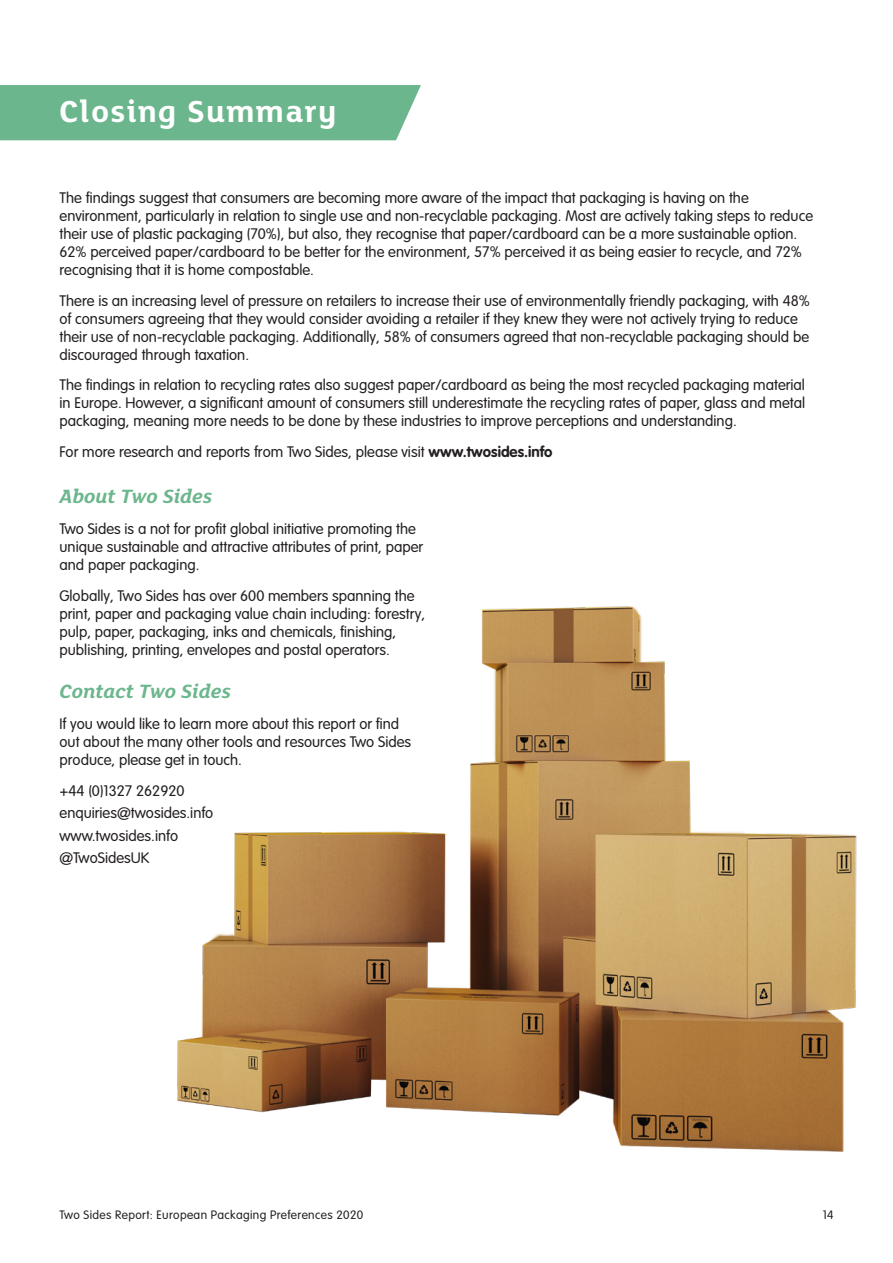
<style>
.page{position:relative;width:893px;height:1263px;background:#fff}
.page>*{position:absolute;margin:0;border:0;box-sizing:border-box;transform-origin:0 0}
.t1{font:700 33px "FS Lola";letter-spacing:.04em;color:#fff}
.t2{font:italic 700 21px "FS Lola";color:#6cb68d}
.t3{font:300 15px/18px "VAG Rounded LT Pro";color:#231f20}
.t4{font:300 12px "VAG Rounded LT Pro";letter-spacing:.03em;color:#231f20}
.s1{font-weight:700}
</style>
<div class="page">
<div style="left:0;top:85px;width:421px;height:55px;background:#6cb68d"></div>
<img style="left:177px;top:606px;width:680px;height:546px">
<h1 class="t1" style="left:60px;top:98px;width:278px">Closing Summary</h1>
<p class="t3" style="left:60px;top:189px;width:755px">The findings suggest that consumers are becoming more aware of the impact that packaging is having on the environment, particularly in relation to single use and non-recyclable packaging. Most are actively taking steps to reduce their use of plastic packaging (70%), but also, they recognise that paper/cardboard can be a more sustainable option.<br>62% perceived paper/cardboard to be better for the environment, 57% perceived it as being easier to recycle, and 72% recognising that it is home compostable.</p>
<p class="t3" style="left:60px;top:292px;width:752px">There is an increasing level of pressure on retailers to increase their use of environmentally friendly packaging, with 48% of consumers agreeing that they would consider avoiding a retailer if they knew they were not actively trying to reduce their use of non-recyclable packaging. Additionally, 58% of consumers agreed that non-recyclable packaging should be discouraged through taxation.</p>
<p class="t3" style="left:60px;top:377px;width:747px;text-align:justify">The findings in relation to recycling rates also suggest paper/cardboard as being the most recycled packaging material in Europe. However, a significant amount of consumers still underestimate the recycling rates of paper, glass and metal packaging, meaning more needs to be done by these industries to improve perceptions and understanding.</p>
<p class="t3" style="left:60px;top:443px;width:494px">For more research and reports from Two Sides, please visit <span class="s1">www.twosides.info</span></p>
<h2 class="t2" style="left:60px;top:488px;width:154px">About Two Sides</h2>
<p class="t3" style="left:60px;top:520px;width:365px">Two Sides is a not for profit global initiative promoting the unique sustainable and attractive attributes of print, paper and paper packaging.</p>
<p class="t3" style="left:60px;top:587px;width:367px">Globally, Two Sides has over 600 members spanning the print, paper and packaging value chain including: forestry, pulp, paper, packaging, inks and chemicals, finishing, publishing, printing, envelopes and postal operators.</p>
<h2 class="t2" style="left:60px;top:683px;width:173px">Contact Two Sides</h2>
<p class="t3" style="left:60px;top:715px;width:353px">If you would like to learn more about this report or find out about the many other tools and resources Two Sides produce, please get in touch.</p>
<p class="t3" style="left:60px;top:780px;width:155px;line-height:22.2px">+44 (0)1327 262920 enquiries@twosides.info www.twosides.info @TwoSidesUK</p>
<p class="t4" style="left:60px;top:1208px;width:305px">Two Sides Report: European Packaging Preferences 2020</p>
<p class="t4" style="left:823px;top:1208px;width:12px">14</p>
</div>
